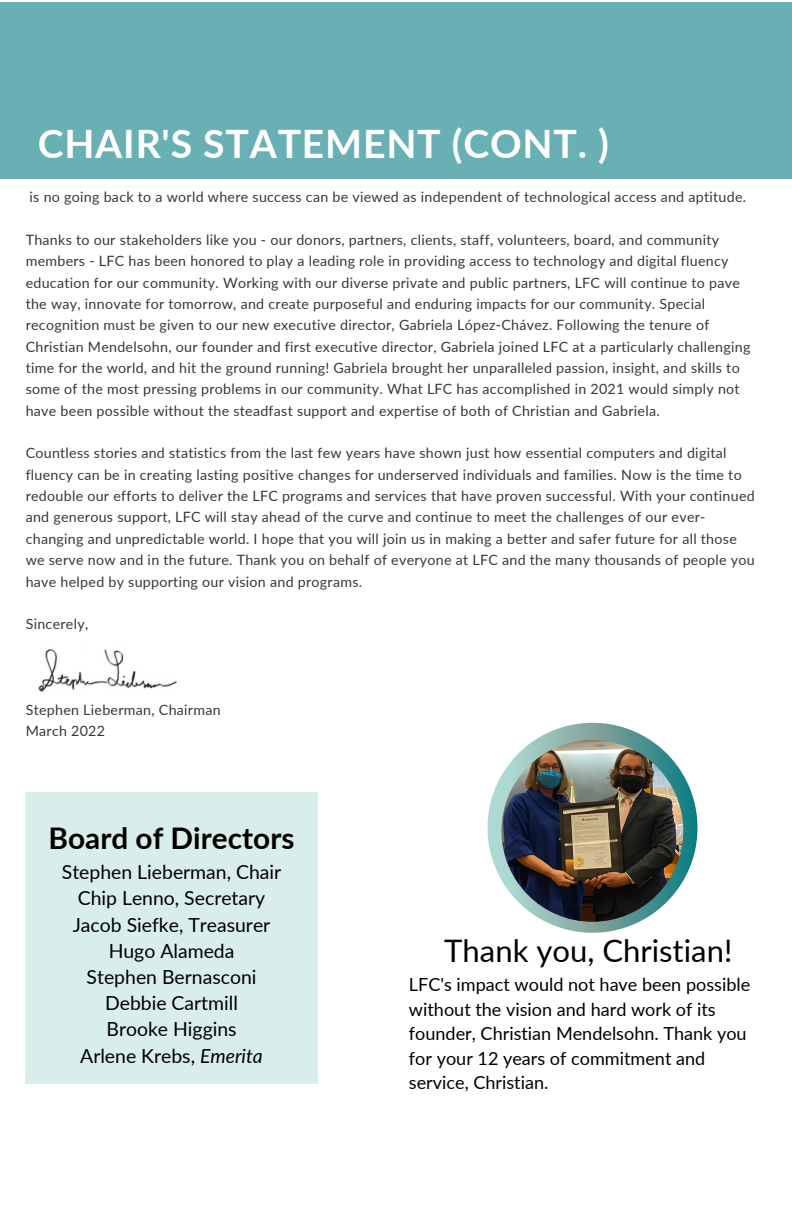
<style>
.page{position:relative;width:792px;height:1224px;background:#fff}
.page>*{position:absolute;margin:0;border:0;box-sizing:border-box;transform-origin:0 0}
.t1{font:700 39.2px "Lato";letter-spacing:.02em;color:#fff}
.t2{font:31px "Lato";color:#000}
.t3{font:700 29.8px "Lato";color:#000}
.t4{font:19.4px/26.2px "Lato";color:#000;text-align:center}
.t5{font:18px/24.4px "Lato";color:#000}
.t6{font:14.2px/21.4px "Lato";letter-spacing:.02em;color:#383838}
.s1{font-style:italic}
</style>
<div class="page">
<div style="left:0;top:2px;width:792px;height:176px;background:#68b0b3"></div>
<svg style="left:488px;top:723px;width:210px;height:210px"></svg>
<img style="left:501px;top:740px;width:182px;height:182px;border-radius:50%">
<div style="left:26px;top:792px;width:291px;height:292px;background:#d9edea"></div>
<img style="left:38px;top:646px;width:139px;height:46px">
<h1 class="t1" style="left:38px;top:119px;width:573px">CHAIR'S STATEMENT (CONT. )</h1>
<p class="t6" style="left:30px;top:186px;width:718px">is no going back to a world where success can be viewed as independent of technological access and aptitude.</p>
<p class="t6" style="left:26px;top:229px;width:726px">Thanks to our stakeholders like you - our donors, partners, clients, staff, volunteers, board, and community members - LFC has been honored to play a leading role in providing access to technology and digital fluency education for our community. Working with our diverse private and public partners, LFC will continue to pave the way, innovate for tomorrow, and create purposeful and enduring impacts for our community. Special recognition must be given to our new executive director, Gabriela López-Chávez. Following the tenure of Christian Mendelsohn, our founder and first executive director, Gabriela joined LFC at a particularly challenging time for the world, and hit the ground running! Gabriela brought her unparalleled passion, insight, and skills to some of the most pressing problems in our community. What LFC has accomplished in 2021 would simply not have been possible without the steadfast support and expertise of both of Christian and Gabriela.</p>
<p class="t6" style="left:26px;top:442px;width:731px">Countless stories and statistics from the last few years have shown just how essential computers and digital fluency can be in creating lasting positive changes for underserved individuals and families. Now is the time to redouble our efforts to deliver the LFC programs and services that have proven successful. With your continued and generous support, LFC will stay ahead of the curve and continue to meet the challenges of our ever&shy;changing and unpredictable world. I hope that you will join us in making a better and safer future for all those we serve now and in the future. Thank you on behalf of everyone at LFC and the many thousands of people you have helped by supporting our vision and programs.</p>
<p class="t6" style="left:26px;top:613px;width:64px">Sincerely,</p>
<p class="t6" style="left:26px;top:698px;width:197px">Stephen Lieberman, Chairman<br>March 2022</p>
<h3 class="t3" style="left:49px;top:820px;width:248px">Board of Directors</h3>
<h3 class="t4" style="left:62px;top:859px;width:221px">Stephen Lieberman, Chair<br>Chip Lenno, Secretary<br>Jacob Siefke, Treasurer<br>Hugo Alameda<br>Stephen Bernasconi<br>Debbie Cartmill<br>Brooke Higgins<br>Arlene Krebs, <span class="s1">Emerita</span></h3>
<h2 class="t2" style="left:444px;top:932px;width:290px">Thank you, Christian!</h2>
<p class="t5" style="left:409px;top:972px;width:343px">LFC's impact would not have been possible without the vision and hard work of its founder, Christian Mendelsohn. Thank you for your 12 years of commitment and service, Christian.</p>
</div>
